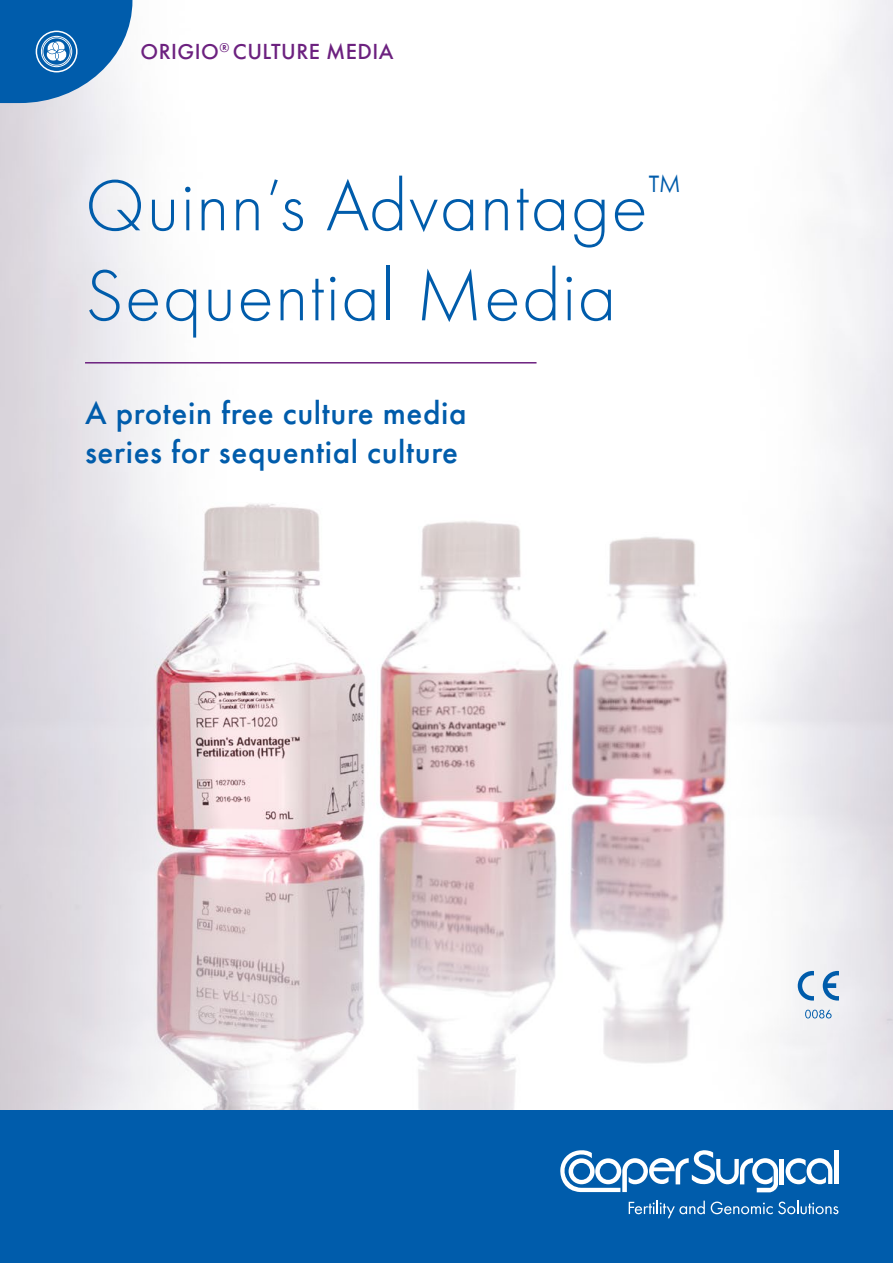
<style>
.page{position:relative;width:893px;height:1263px;background:#fff}
.page>*{position:absolute;margin:0;border:0;box-sizing:border-box;transform-origin:0 0}
.t1{font:300 75px/90px "Futura PT";letter-spacing:.02em;color:#005cab}
.t2{font:500 33px/39.6px "Futura PT";letter-spacing:.02em;color:#005cab}
.t3{font:500 22.5px "Futura PT";letter-spacing:.02em;color:#6c217f}
</style>
<div class="page">
<img style="left:0;top:0;width:893px;height:1110px">
<svg style="left:798px;top:971px;width:16px;height:29px"></svg>
<svg style="left:823px;top:971px;width:16px;height:29px"></svg>
<svg style="left:805px;top:1010px;width:27px;height:8px"></svg>
<svg style="left:0;top:0;width:132px;height:103px;background:#357dbb"></svg>
<hr style="left:85px;top:362px;width:451px;height:1px;background:#6c217f">
<div style="left:0;top:1110px;width:893px;height:153px;background:#005cab"></div>
<hr style="left:780px;top:1159px;width:4px;height:25px;background:#fff">
<svg style="left:786px;top:1158px;width:46px;height:26px"></svg>
<hr style="left:835px;top:1150px;width:4px;height:34px;background:#fff">
<svg style="left:560px;top:1150px;width:218px;height:42px"></svg>
<svg style="left:629px;top:1200px;width:76px;height:18px"></svg>
<svg style="left:711px;top:1200px;width:127px;height:14px"></svg>
<p class="t3" style="left:141px;top:38px;width:255px">ORIGIO<sup>®</sup> CULTURE MEDIA</p>
<h1 class="t1" style="left:85px;top:161px;width:597px">Quinn’s Advantage<sup>™<br></sup>Sequential Media</h1>
<p class="t2" style="left:85px;top:393px;width:383px">A protein free culture media series for sequential culture</p>
</div>
